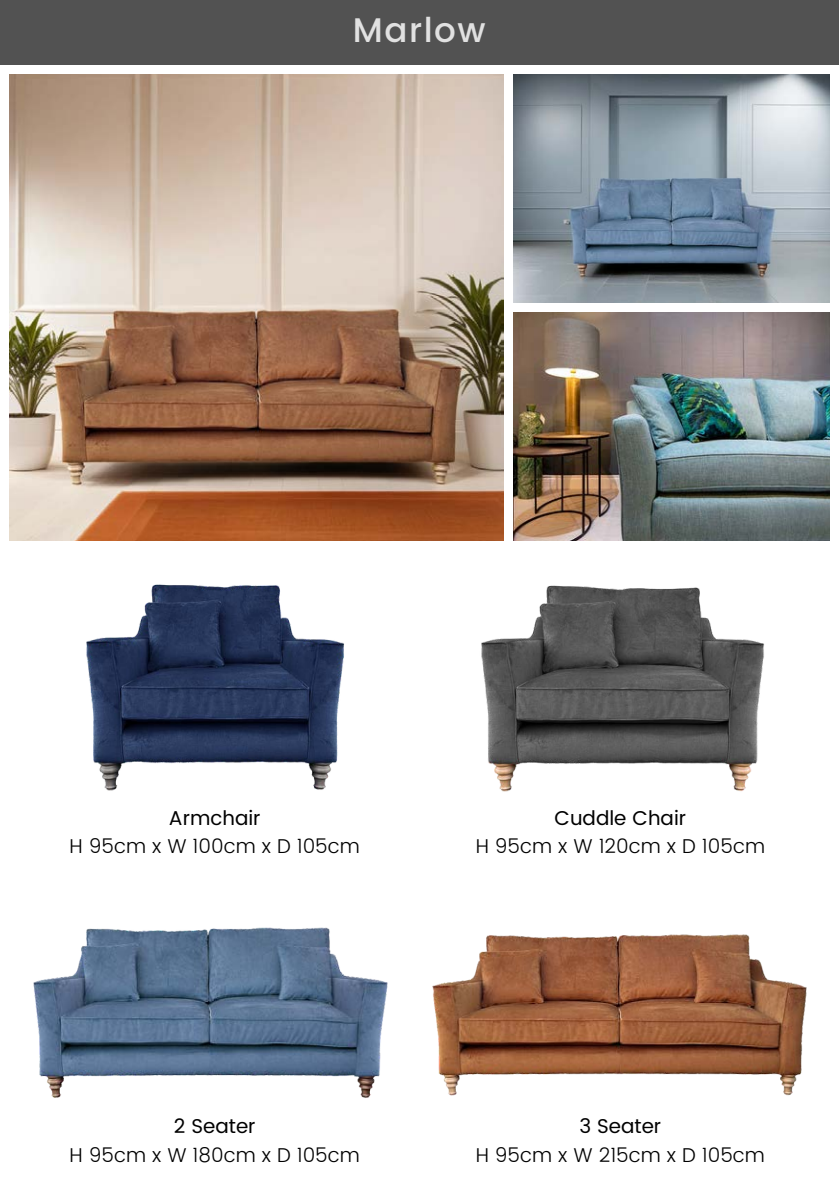
<style>
.page{position:relative;width:839px;height:1191px;background:#fff}
.page>*{position:absolute;margin:0;border:0;box-sizing:border-box;transform-origin:0 0}
.t1{font:500 34px "Poppins";letter-spacing:.045em;color:#e1e1e1}
.t2{font:300 20px "Poppins";color:#000}
.t3{font:20px "Poppins";color:#000}
</style>
<div class="page">
<div style="left:0;top:0;width:838px;height:64px;background:#525252"></div>
<img style="left:481px;top:585px;width:284px;height:207px">
<img style="left:86px;top:584px;width:258px;height:207px">
<img style="left:432px;top:934px;width:375px;height:162px">
<img style="left:33px;top:927px;width:355px;height:171px">
<img style="left:9px;top:74px;width:494px;height:467px">
<img style="left:513px;top:74px;width:316px;height:228px">
<img style="left:513px;top:313px;width:316px;height:228px">
<p class="t1" style="left:353px;top:10px;width:134px">Marlow</p>
<p class="t3" style="left:169px;top:806px;width:93px">Armchair</p>
<p class="t2" style="left:70px;top:835px;width:292px">H 95cm x W 100cm x D 105cm</p>
<p class="t3" style="left:174px;top:1115px;width:83px">2 Seater</p>
<p class="t2" style="left:70px;top:1143px;width:292px">H 95cm x W 180cm x D 105cm</p>
<p class="t3" style="left:554px;top:806px;width:133px">Cuddle Chair</p>
<p class="t2" style="left:475px;top:835px;width:291px">H 95cm x W 120cm x D 105cm</p>
<p class="t3" style="left:579px;top:1115px;width:83px">3 Seater</p>
<p class="t2" style="left:475px;top:1143px;width:291px">H 95cm x W 215cm x D 105cm</p>
</div>
